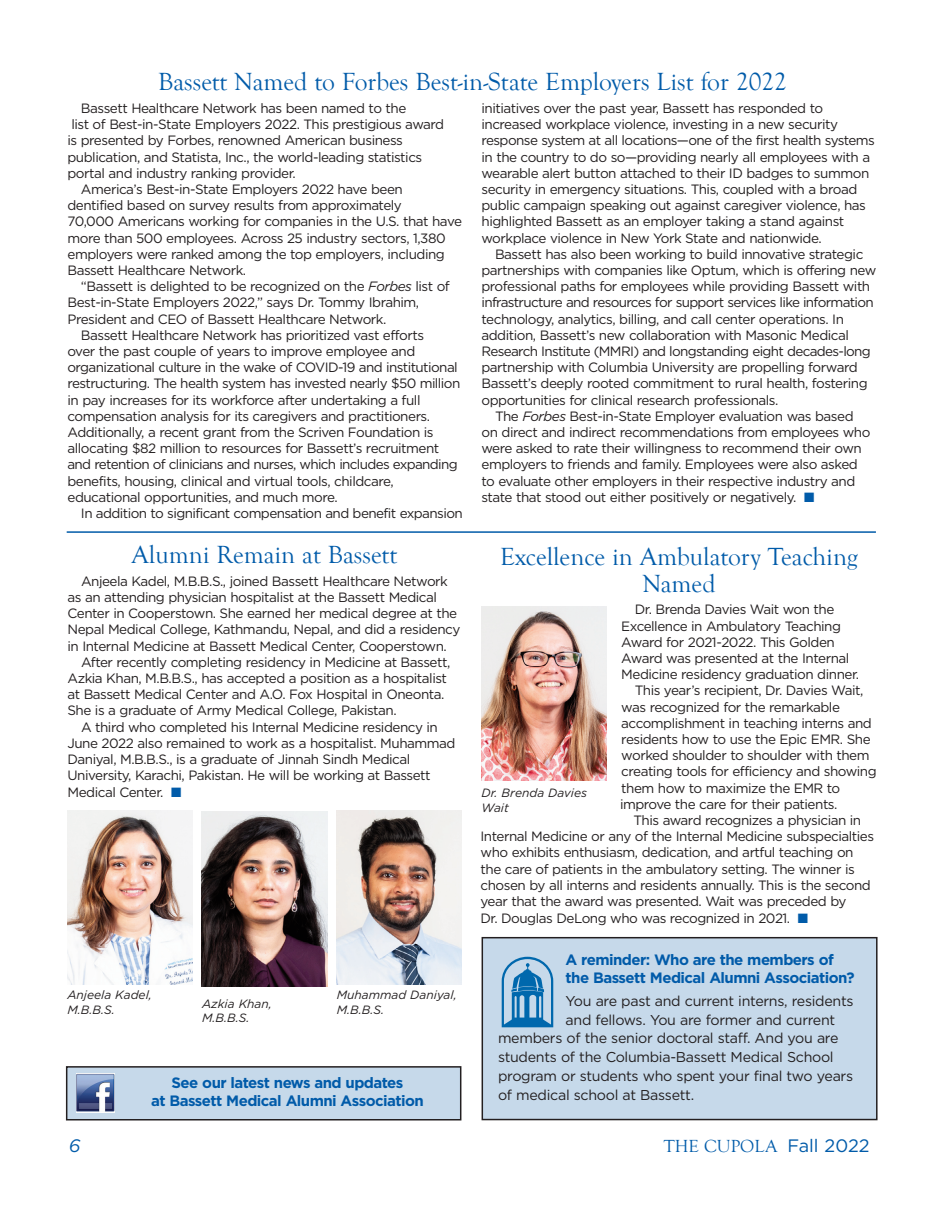
<style>
.page{position:relative;width:945px;height:1215px;background:#fff}
.page>*{position:absolute;margin:0;border:0;box-sizing:border-box;transform-origin:0 0}
.t1{font:25.5px/27px "Goudy Old Style T";color:#015ba9;text-align:center}
.t2{font:18px "Goudy Old Style T";color:#015ba9}
.t3{font:italic 18px "Gotham";color:#015ba9}
.t4{font:700 15px/18px "Gotham";letter-spacing:-.035em;color:#015ba9;text-align:center}
.t5{font:14.25px "Gotham";letter-spacing:-.02em;color:#231f20}
.t6{font:13.5px/16.2px "Gotham";letter-spacing:-.035em;color:#231f20}
.t7{font:italic 12px/14.4px "Gotham";color:#231f20}
.s1{font-style:italic}
.s2{color:#015ba9}
.s3{font-family:"Gotham"}
</style>
<div class="page">
<img style="left:68px;top:810px;width:124px;height:174px">
<img style="left:202px;top:812px;width:125px;height:175px">
<img style="left:337px;top:810px;width:124px;height:174px">
<div style="left:67px;top:1067px;width:394px;height:53px;background:#c6d9ea"></div>
<div style="left:66px;top:1066px;width:395px;height:55px;border:2px solid #231f20"></div>
<img style="left:76px;top:1074px;width:39px;height:38px">
<hr style="left:67px;top:531px;width:809px;height:2px;background:#015ba9">
<img style="left:482px;top:607px;width:124px;height:174px">
<div style="left:482px;top:938px;width:395px;height:182px;background:#c6d9ea"></div>
<div style="left:482px;top:937px;width:396px;height:183px;border:2px solid #231f20"></div>
<svg style="left:502px;top:957px;width:52px;height:71px"></svg>
<p class="t1" style="left:158px;top:68px;width:631px">Bassett Named to Forbes Best-in-State Employers List for 2022</p>
<p class="t6" style="left:67px;top:101px;width:378px;text-indent:14px">Bassett Healthcare Network has been named to the<br>list of Best-in-State Employers 2022. This prestigious award is presented by Forbes, renowned American business publication, and Statista, Inc., the world-leading statistics portal and industry ranking provider.</p>
<p class="t6" style="left:67px;top:182px;width:396px;text-indent:14px">America’s Best-in-State Employers 2022 have been dentified based on survey results from approximately<br>70,000 Americans working for companies in the U.S. that have more than 500 employees. Across 25 industry sectors, 1,380 employers were ranked among the top employers, including Bassett Healthcare Network.</p>
<p class="t6" style="left:67px;top:279px;width:384px;text-indent:14px">“Bassett is delighted to be recognized on the <span class="s1">Forbes</span> list of<br>Best-in-State Employers 2022,” says Dr. Tommy Ibrahim,<br>President and CEO of Bassett Healthcare Network.</p>
<p class="t6" style="left:67px;top:328px;width:394px;text-indent:14px">Bassett Healthcare Network has prioritized vast efforts<br>over the past couple of years to improve employee and organizational culture in the wake of COVID-19 and institutional restructuring. The health system has invested nearly $50 million in pay increases for its workforce after undertaking a full compensation analysis for its caregivers and practitioners.<br>Additionally, a recent grant from the Scriven Foundation is allocating $82 million to resources for Bassett’s recruitment and retention of clinicians and nurses, which includes expanding benefits, housing, clinical and virtual tools, childcare, educational opportunities, and much more.</p>
<p class="t6" style="left:81px;top:506px;width:383px">In addition to significant compensation and benefit expansion</p>
<p class="t1" style="left:132px;top:541px;width:267px">Alumni Remain at Bassett</p>
<p class="t6" style="left:68px;top:574px;width:394px;text-indent:14px">Anjeela Kadel, M.B.B.S., joined Bassett Healthcare Network as an attending physician hospitalist at the Bassett Medical Center in Cooperstown. She earned her medical degree at the Nepal Medical College, Kathmandu, Nepal, and did a residency in Internal Medicine at Bassett Medical Center, Cooperstown.</p>
<p class="t6" style="left:68px;top:655px;width:384px;text-indent:14px">After recently completing residency in Medicine at Bassett, Azkia Khan, M.B.B.S., has accepted a position as a hospitalist at Bassett Medical Center and A.O. Fox Hospital in Oneonta.<br>She is a graduate of Army Medical College, Pakistan.</p>
<p class="t6" style="left:68px;top:720px;width:390px;text-indent:14px">A third who completed his Internal Medicine residency in June 2022 also remained to work as a hospitalist. Muhammad Daniyal, M.B.B.S., is a graduate of Jinnah Sindh Medical University, Karachi, Pakistan. He will be working at Bassett Medical Center. <span class="s2">■</span></p>
<p class="t7" style="left:68px;top:989px;width:86px">Anjeela Kadel,<br>M.B.B.S.</p>
<p class="t7" style="left:202px;top:997px;width:71px">Azkia Khan,<br>M.B.B.S.</p>
<p class="t7" style="left:337px;top:989px;width:122px">Muhammad Daniyal,<br>M.B.B.S.</p>
<p class="t4" style="left:151px;top:1075px;width:274px">See our latest news and updates<br>at Bassett Medical Alumni Association</p>
<p class="t6" style="left:482px;top:101px;width:395px">initiatives over the past year, Bassett has responded to increased workplace violence, investing in a new security response system at all locations—one of the first health systems in the country to do so—providing nearly all employees with a wearable alert button attached to their ID badges to summon security in emergency situations. This, coupled with a broad public campaign speaking out against caregiver violence, has highlighted Bassett as an employer taking a stand against workplace violence in New York State and nationwide.</p>
<p class="t6" style="left:482px;top:247px;width:396px;text-indent:14px">Bassett has also been working to build innovative strategic partnerships with companies like Optum, which is offering new professional paths for employees while providing Bassett with infrastructure and resources for support services like information technology, analytics, billing, and call center operations. In addition, Bassett’s new collaboration with Masonic Medical Research Institute (MMRI) and longstanding eight decades-long partnership with Columbia University are propelling forward Bassett’s deeply rooted commitment to rural health, fostering opportunities for clinical research professionals.</p>
<p class="t6" style="left:482px;top:409px;width:390px;text-indent:14px">The <span class="s1">Forbes</span> Best-in-State Employer evaluation was based on direct and indirect recommendations from employees who were asked to rate their willingness to recommend their own employers to friends and family. Employees were also asked to evaluate other employers in their respective industry and state that stood out either positively or negatively. <span class="s2">■</span></p>
<p class="t1" style="left:500px;top:543px;width:359px">Excellence in Ambulatory Teaching<br>Named</p>
<p class="t6" style="left:621px;top:603px;width:239px;text-indent:14px">Dr. Brenda Davies Wait won the Excellence in Ambulatory Teaching Award for 2021-2022. This Golden Award was presented at the Internal Medicine residency graduation dinner.</p>
<p class="t6" style="left:620px;top:684px;width:258px;text-indent:15px">This year’s recipient, Dr. Davies Wait, was recognized for the remarkable accomplishment in teaching interns and residents how to use the Epic EMR. She worked shoulder to shoulder with them creating tools for efficiency and showing them how to maximize the EMR to improve the care for their patients.</p>
<p class="t6" style="left:481px;top:813px;width:395px;text-indent:153px">This award recognizes a physician in Internal Medicine or any of the Internal Medicine subspecialties who exhibits enthusiasm, dedication, and artful teaching on the care of patients in the ambulatory setting. The winner is chosen by all interns and residents annually. This is the second year that the award was presented. Wait was preceded by<br>Dr. Douglas DeLong who was recognized in 2021. <span class="s2">■</span></p>
<p class="t7" style="left:482px;top:787px;width:107px">Dr. Brenda Davies<br>Wait</p>
<p class="t4" style="left:566px;top:952px;width:291px;text-align:left">A reminder: Who are the members of the Bassett Medical Alumni Association?</p>
<p class="t5" style="left:566px;top:995px;width:290px">You are past and current interns, residents</p>
<p class="t5" style="left:566px;top:1014px;width:271px">and fellows. You are former and current</p>
<p class="t5" style="left:498px;top:1033px;width:342px">members of the senior doctoral staff. And you are</p>
<p class="t5" style="left:498px;top:1052px;width:337px">students of the Columbia-Bassett Medical School</p>
<p class="t5" style="left:498px;top:1070px;width:357px">program or students who spent your final two years</p>
<p class="t5" style="left:498px;top:1089px;width:198px">of medical school at Bassett.</p>
<p class="t3" style="left:69px;top:1138px;width:13px">6</p>
<p class="t2" style="left:664px;top:1136px;width:207px">THE CUPOLA <span class="s3">Fall 2022</span></p>
</div>
